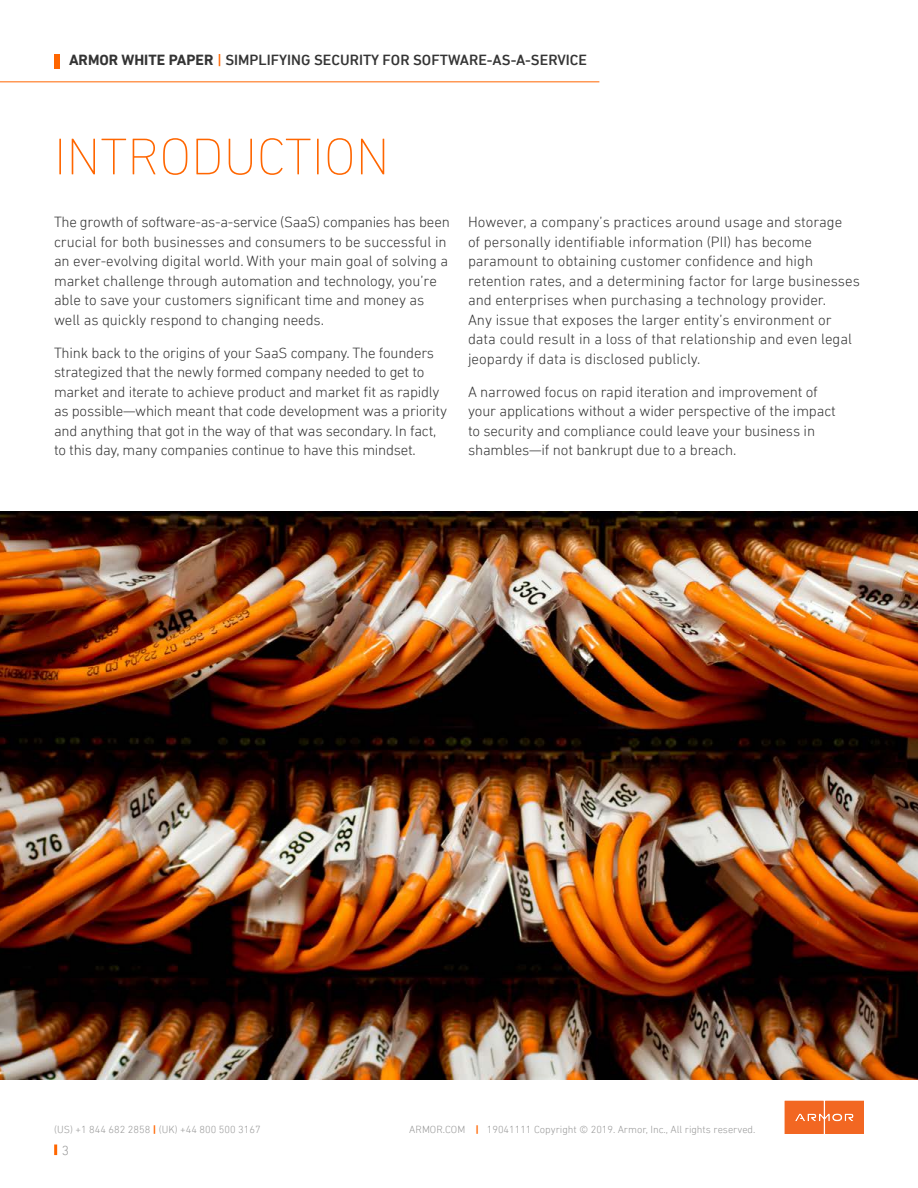
<style>
.page{position:relative;width:918px;height:1188px;background:#fff}
.page>*{position:absolute;margin:0;border:0;box-sizing:border-box;transform-origin:0 0}
.t1{font:200 52.5px "DIN Next LT Pro";color:#f60}
.t2{font:300 15px/19.5px "DIN Next LT Pro";letter-spacing:-.005em;color:#343434}
.t3{font:500 15px "DIN Next LT Pro";color:#343434}
.t4{font:300 13.5px "DIN Next LT Pro";color:#999}
.t5{font:300 10.5px "DIN Next LT Pro";color:#999}
.s1{font-weight:700}
.s2{color:#f60}
.s3{font-weight:700;color:#f60}
</style>
<div class="page">
<svg style="left:54px;top:1144px;width:3px;height:11px"></svg>
<div style="left:54px;top:54px;width:5px;height:14px;background:#f60"></div>
<hr style="left:0;top:82px;width:599px;height:1px;background:#f60">
<svg style="left:785px;top:1101px;width:79px;height:33px;background:#f27131"></svg>
<img style="left:0;top:512px;width:918px;height:568px">
<p class="t3" style="left:69px;top:51px;width:520px"><span class="s1">ARMOR WHITE PAPER</span> <span class="s2">|</span> SIMPLIFYING SECURITY FOR SOFTWARE-AS-A-SERVICE</p>
<h1 class="t1" style="left:54px;top:126px;width:337px">INTRODUCTION</h1>
<p class="t2" style="left:54px;top:212px;width:398px">The growth of software-as-a-service (SaaS) companies has been crucial for both businesses and consumers to be successful in an ever-evolving digital world. With your main goal of solving a market challenge through automation and technology, you’re able to save your customers significant time and money as well as quickly respond to changing needs.</p>
<p class="t2" style="left:54px;top:343px;width:395px">Think back to the origins of your SaaS company. The founders strategized that the newly formed company needed to get to market and iterate to achieve product and market fit as rapidly as possible—which meant that code development was a priority and anything that got in the way of that was secondary. In fact, to this day, many companies continue to have this mindset.</p>
<p class="t2" style="left:468px;top:212px;width:393px">However, a company’s practices around usage and storage<br>of personally identifiable information (PII) has become paramount to obtaining customer confidence and high retention rates, and a determining factor for large businesses and enterprises when purchasing a technology provider.<br>Any issue that exposes the larger entity’s environment or data could result in a loss of that relationship and even legal jeopardy if data is disclosed publicly.</p>
<p class="t2" style="left:468px;top:382px;width:369px">A narrowed focus on rapid iteration and improvement of your applications without a wider perspective of the impact to security and compliance could leave your business in shambles—if not bankrupt due to a breach.</p>
<p class="t5" style="left:54px;top:1124px;width:208px">(US) +1 844 682 2858 <span class="s3">|</span> (UK) +44 800 500 3167</p>
<p class="t4" style="left:62px;top:1142px;width:9px">3</p>
<p class="t5" style="left:409px;top:1124px;width:348px">ARMOR.COM <span class="s3">|</span> 19041111 Copyright © 2019. Armor, Inc., All rights reserved.</p>
</div>
